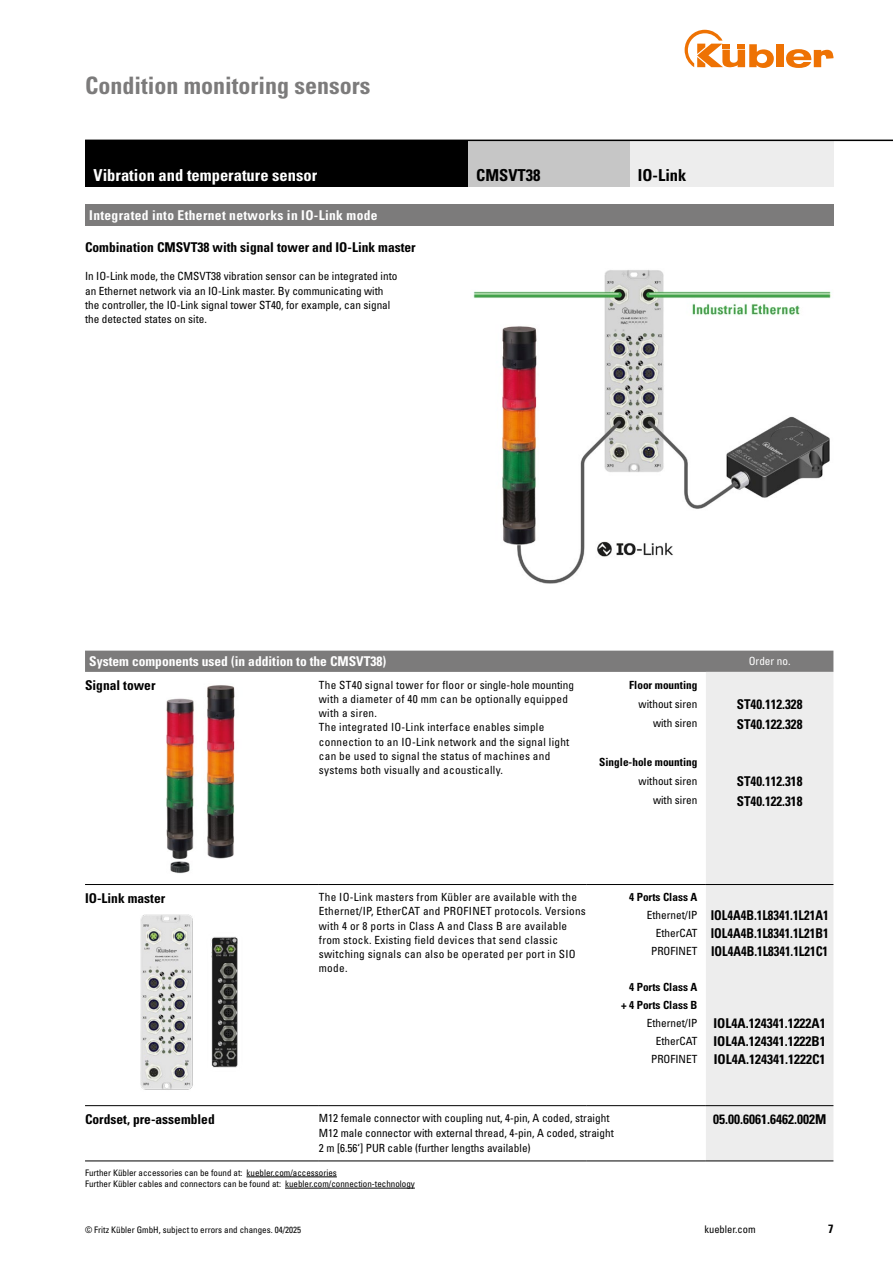
<style>
.page{position:relative;width:893px;height:1263px;background:#fff}
.page>*{position:absolute;margin:0;border:0;box-sizing:border-box;transform-origin:0 0}
.t1{font:700 condensed 24px "Univers LT Std";color:#7c7b7b}
.t2{font:700 condensed 16.5px "Univers LT Std";color:#fff}
.t3{font:700 condensed 16.5px "Univers LT Std";color:#000}
.t4{font:700 condensed 13.5px/18px "Univers LT Std";color:#000;text-align:justify}
.t5{font:700 condensed 13.5px "Univers LT Std";letter-spacing:.01em;color:#fff}
.t6{font:700 condensed 13.5px/18px "Univers LT Std";color:#000;text-align:justify;scale:.93 1}
.t7{font:700 condensed 13.5px/19.2px "Univers LT Std";color:#000;scale:.96 1}
.t8{font:700 condensed 12px "Univers LT Std";color:#000}
.t9{font:condensed 11.25px/14.2px "Univers LT Std";letter-spacing:.025em;color:#000}
.t10{font:condensed 11.25px/18px "Univers LT Std";color:#000;text-align:right}
.t11{font:700 condensed 11.25px/18px "Univers LT Std";color:#000;text-align:right}
.t12{font:condensed 11.25px "Univers LT Std";color:#fff}
.t13{font:condensed 10.5px "Univers LT Std";color:#000}
.t14{font:condensed 9px/11.2px "Univers LT Std";color:#000}
</style>
<div class="page">
<div style="left:776px;top:44px;width:8px;height:23px;background:#ee7203"></div>
<svg style="left:786px;top:49px;width:47px;height:19px"></svg>
<svg style="left:685px;top:30px;width:89px;height:38px"></svg>
<img style="left:473px;top:270px;width:358px;height:314px">
<img style="left:206px;top:685px;width:29px;height:174px">
<img style="left:166px;top:698px;width:28px;height:176px">
<img style="left:211px;top:936px;width:27px;height:132px">
<img style="left:140px;top:914px;width:53px;height:176px">
<div style="left:85px;top:204px;width:748px;height:21px;background:#7c7b7b"></div>
<div style="left:85px;top:651px;width:748px;height:21px;background:#7c7b7b"></div>
<div style="left:706px;top:672px;width:127px;height:489px;background:#ededed"></div>
<hr style="left:85px;top:1161px;width:234px;height:1px;background:#000">
<hr style="left:85px;top:884px;width:234px;height:1px;background:#000">
<hr style="left:319px;top:884px;width:268px;height:1px;background:#000">
<hr style="left:587px;top:884px;width:119px;height:1px;background:#000">
<hr style="left:706px;top:884px;width:127px;height:1px;background:#000">
<hr style="left:319px;top:1161px;width:268px;height:1px;background:#000">
<hr style="left:587px;top:1161px;width:119px;height:1px;background:#000">
<hr style="left:706px;top:1161px;width:127px;height:1px;background:#000">
<hr style="left:85px;top:1105px;width:234px;height:1px;background:#000">
<hr style="left:319px;top:1105px;width:268px;height:1px;background:#000">
<hr style="left:587px;top:1105px;width:119px;height:1px;background:#000">
<hr style="left:706px;top:1105px;width:127px;height:1px;background:#000">
<hr style="left:246px;top:1176px;width:91px;height:1px;background:#000">
<hr style="left:285px;top:1188px;width:130px;height:1px;background:#000">
<div style="left:629px;top:140px;width:204px;height:47px;background:#ededed"></div>
<div style="left:468px;top:140px;width:161px;height:47px;background:#c6c6c6"></div>
<div style="left:85px;top:140px;width:383px;height:47px;background:#000"></div>
<hr style="left:85px;top:140px;width:808px;height:1px;background:#000">
<h1 class="t1" style="left:85px;top:71px;width:287px">Condition monitoring sensors</h1>
<h2 class="t2" style="left:94px;top:165px;width:225px">Vibration and temperature sensor</h2>
<h2 class="t3" style="left:476px;top:165px;width:66px">CMSVT38</h2>
<h2 class="t3" style="left:638px;top:165px;width:50px">IO-Link</h2>
<p class="t5" style="left:89px;top:207px;width:290px">Integrated into Ethernet networks in IO-Link mode</p>
<p class="t4" style="left:85px;top:238px;width:332px">Combination CMSVT38 with signal tower and IO-Link master</p>
<p class="t10" style="left:85px;top:269px;width:314px;line-height:14.2px;text-align:left">In IO-Link mode, the CMSVT38 vibration sensor can be integrated into an Ethernet network via an IO-Link master. By communicating with the controller, the IO-Link signal tower ST40, for example, can signal the detected states on site.</p>
<p class="t5" style="left:89px;top:653px;width:298px">System components used (in addition to the CMSVT38)</p>
<p class="t12" style="left:749px;top:654px;width:43px">Order no.</p>
<p class="t4" style="left:85px;top:676px;width:72px">Signal tower</p>
<p class="t9" style="left:319px;top:677px;width:257px">The ST40 signal tower for floor or single-hole mounting with a diameter of 40 mm can be optionally equipped with a siren.<br>The integrated IO-Link interface enables simple connection to an IO-Link network and the signal light can be used to signal the status of machines and systems both visually and acoustically.</p>
<p class="t11" style="left:629px;top:675px;width:70px">Floor mounting</p>
<p class="t7" style="left:737px;top:695px;width:70px">ST40.112.328<br>ST40.122.328</p>
<p class="t10" style="left:639px;top:694px;width:60px;line-height:19.2px">without siren with siren</p>
<p class="t11" style="left:599px;top:752px;width:100px">Single-hole mounting</p>
<p class="t10" style="left:639px;top:771px;width:60px;line-height:19.2px">without siren with siren</p>
<p class="t7" style="left:737px;top:772px;width:70px">ST40.112.318<br>ST40.122.318</p>
<p class="t4" style="left:85px;top:889px;width:82px">IO-Link master</p>
<p class="t9" style="left:319px;top:890px;width:269px">The IO-Link masters from Kübler are available with the Ethernet/IP, EtherCAT and PROFINET protocols. Versions with 4 or 8 ports in Class A and Class B are available from stock. Existing field devices that send classic switching signals can also be operated per port in SIO mode.</p>
<p class="t11" style="left:629px;top:888px;width:70px">4 Ports Class A</p>
<p class="t10" style="left:647px;top:906px;width:52px">Ethernet/IP<br>EtherCAT<br>PROFINET</p>
<p class="t11" style="left:621px;top:978px;width:78px">4 Ports Class A + 4 Ports Class B</p>
<p class="t10" style="left:647px;top:1014px;width:52px">Ethernet/IP<br>EtherCAT<br>PROFINET</p>
<p class="t6" style="left:711px;top:906px;width:128px">IOL4A4B.1L8341.1L21A1<br>IOL4A4B.1L8341.1L21B1<br>IOL4A4B.1L8341.1L21C1</p>
<p class="t4" style="left:713px;top:1014px;width:114px">IOL4A.124341.1222A1<br>IOL4A.124341.1222B1<br>IOL4A.124341.1222C1</p>
<p class="t4" style="left:85px;top:1110px;width:131px">Cordset, pre-assembled</p>
<p class="t10" style="left:319px;top:1111px;width:296px;line-height:15px;text-align:left">M12 female connector with coupling nut, 4-pin, A coded, straight<br>M12 male connector with external thread, 4-pin, A coded, straight<br>2 m [6.56‘] PUR cable (further lengths available)</p>
<p class="t4" style="left:713px;top:1110px;width:115px">05.00.6061.6462.002M</p>
<p class="t14" style="left:85px;top:1167px;width:331px">Further Kübler accessories can be found at: kuebler.com/accessories<br>Further Kübler cables and connectors can be found at: kuebler.com/connection-technology</p>
<p class="t14" style="left:85px;top:1224px;width:218px">© Fritz Kübler GmbH, subject to errors and changes. 04/2025</p>
<p class="t13" style="left:704px;top:1223px;width:53px">kuebler.com</p>
<p class="t8" style="left:828px;top:1221px;width:7px">7</p>
</div>
